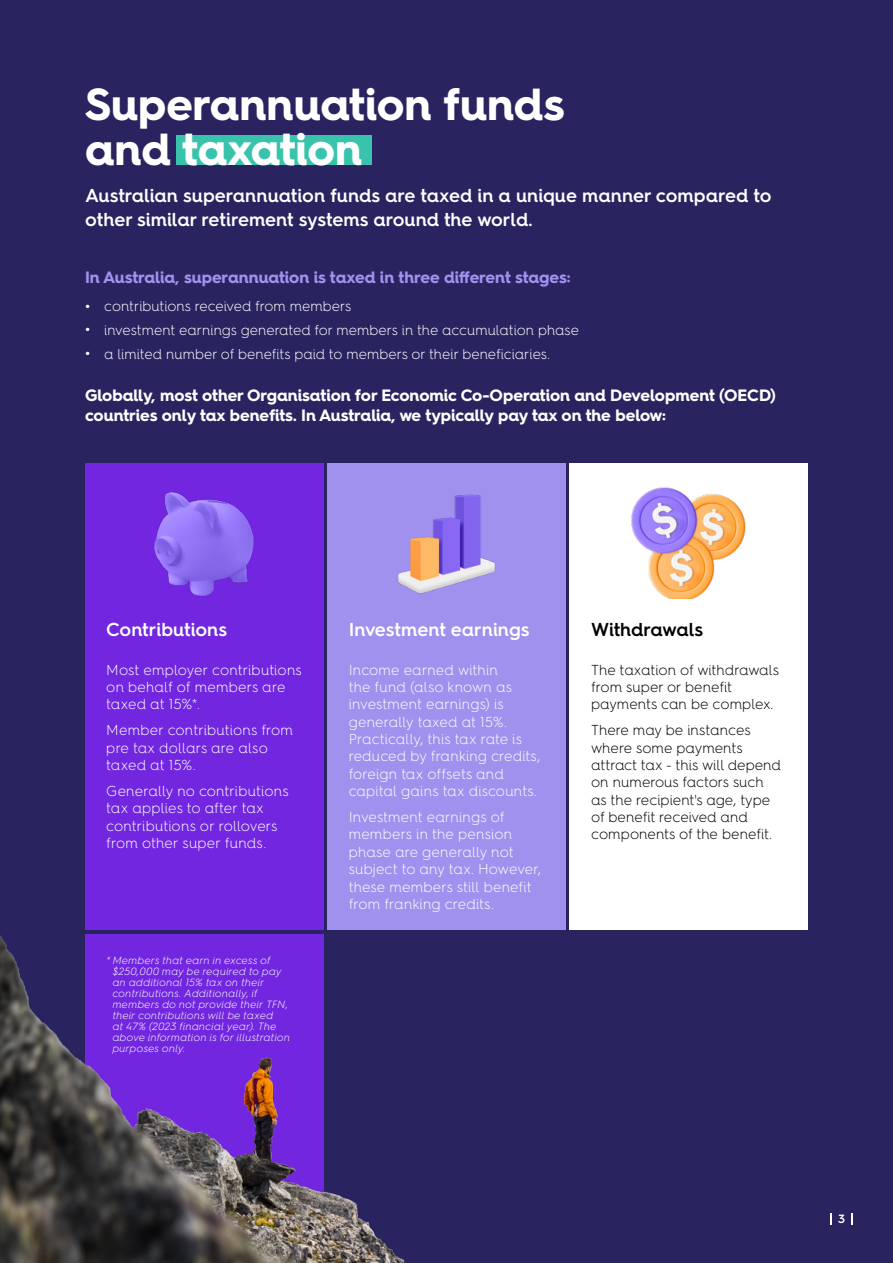
<style>
.page{position:relative;width:893px;height:1263px;background:#292460}
.page>*{position:absolute;margin:0;border:0;box-sizing:border-box;transform-origin:0 0}
.t1{font:700 45px/45px "Hurme Geometric Sans 4";color:#fff}
.t2{font:600 18.75px/23.2px "Hurme Geometric Sans 4";color:#fff}
.t3{font:600 18.75px "Hurme Geometric Sans 4";letter-spacing:-.005em;color:#000}
.t4{font:700 16.5px/19.5px "Hurme Geometric Sans 4";letter-spacing:-.005em;color:#fff}
.t5{font:700 16.5px "Hurme Geometric Sans 4";letter-spacing:-.005em;color:#a091ee}
.t6{font:300 14.4px/17.4px "Hurme Geometric Sans 4";letter-spacing:.005em;color:#fff}
.t7{font:300 14.4px/17.4px "Hurme Geometric Sans 4";color:#000}
.t8{font:300 14.25px "Hurme Geometric Sans 4";color:#fff}
.t9{font:600 12px "Hurme Geometric Sans 4";color:#fff}
.t10{font:italic 300 10.5px/10.9px "Hurme Geometric Sans 4";letter-spacing:.015em;color:#fff}
.s1{font-weight:700}
</style>
<div class="page">
<img style="left:0;top:891px;width:405px;height:372px">
<div style="left:570px;top:463px;width:238px;height:158px;background:#fff"></div>
<div style="left:327px;top:463px;width:239px;height:158px;background:#a091ee"></div>
<div style="left:85px;top:463px;width:238px;height:158px;background:#7226e0"></div>
<div style="left:176px;top:136px;width:195px;height:29px;background:#39c3ad"></div>
<img style="left:631px;top:487px;width:115px;height:112px">
<img style="left:398px;top:494px;width:97px;height:100px">
<img style="left:154px;top:492px;width:100px;height:105px">
<div style="left:570px;top:600px;width:238px;height:330px;background:#fff"></div>
<div style="left:85px;top:600px;width:238px;height:330px;background:#7226e0"></div>
<div style="left:327px;top:600px;width:239px;height:330px;background:#a091ee"></div>
<svg style="left:831px;top:1213px;width:1px;height:12px"></svg>
<svg style="left:851px;top:1213px;width:1px;height:12px"></svg>
<h1 class="t1" style="left:85px;top:81px;width:481px">Superannuation funds and taxation</h1>
<h2 class="t2" style="left:85px;top:184px;width:688px">Australian superannuation funds are taxed in a unique manner compared to other similar retirement systems around the world.</h2>
<p class="t5" style="left:85px;top:266px;width:487px">In Australia, superannuation is taxed in three different stages:</p>
<p class="t8" style="left:85px;top:297px;width:268px"><span class="s1">•</span> contributions received from members</p>
<p class="t8" style="left:85px;top:320px;width:495px"><span class="s1">•</span> investment earnings generated for members in the accumulation phase</p>
<p class="t8" style="left:85px;top:344px;width:466px"><span class="s1">•</span> a limited number of benefits paid to members or their beneficiaries.</p>
<p class="t4" style="left:85px;top:386px;width:692px">Globally, most other Organisation for Economic Co-Operation and Development (OECD) countries only tax benefits. In Australia, we typically pay tax on the below:</p>
<h2 class="t2" style="left:106px;top:617px;width:122px">Contributions</h2>
<p class="t6" style="left:106px;top:661px;width:197px">Most employer contributions on behalf of members are taxed at 15%*.</p>
<p class="t6" style="left:106px;top:721px;width:188px">Member contributions from pre tax dollars are also taxed at 15%.</p>
<p class="t6" style="left:106px;top:782px;width:184px">Generally no contributions tax applies to after tax contributions or rollovers from other super funds.</p>
<p class="t10" style="left:113px;top:955px;width:179px;text-indent:-6px">* Members that earn in excess of $250,000 may be required to pay an additional 15% tax on their contributions. Additionally, if members do not provide their TFN, their contributions will be taxed<br>at 47% (2023 financial year). The above information is for illustration purposes only.</p>
<h2 class="t2" style="left:349px;top:617px;width:182px">Investment earnings</h2>
<p class="t6" style="left:349px;top:661px;width:193px">Income earned within<br>the fund (also known as investment earnings) is generally taxed at 15%.<br>Practically, this tax rate is reduced by franking credits, foreign tax offsets and capital gains tax discounts.</p>
<p class="t6" style="left:349px;top:808px;width:194px">Investment earnings of members in the pension phase are generally not subject to any tax. However, these members still benefit from franking credits.</p>
<h2 class="t3" style="left:591px;top:616px;width:114px">Withdrawals</h2>
<p class="t7" style="left:591px;top:661px;width:189px">The taxation of withdrawals from super or benefit payments can be complex.</p>
<p class="t7" style="left:591px;top:721px;width:192px">There may be instances where some payments attract tax - this will depend on numerous factors such as the recipient's age, type of benefit received and components of the benefit.</p>
<p class="t9" style="left:838px;top:1211px;width:8px">3</p>
</div>
